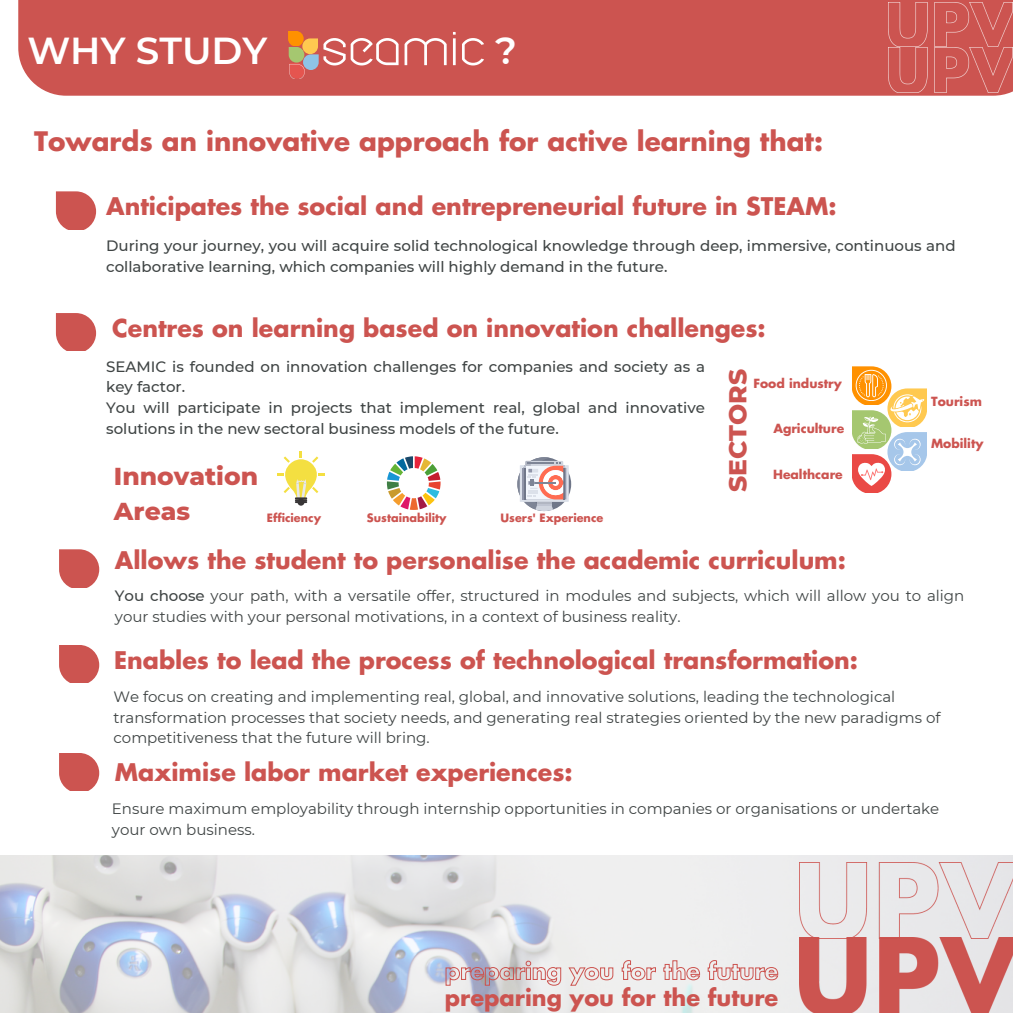
<style>
.page{position:relative;width:1013px;height:1013px;background:#fff}
.page>*{position:absolute;margin:0;border:0;box-sizing:border-box;transform-origin:0 0}
.t1{font:66.38px "Modeka";letter-spacing:-.025em;color:#fff}
.t2{font:600 37.5px "Montserrat";color:#fff}
.t3{font:700 26.25px "Futura LT Pro";color:#cc5450}
.t4{font:800 25px/34.8px "Montserrat";color:#cc5450}
.t5{font:700 23.75px "Futura LT Pro";color:#cc5450}
.t6{font:700 22.5px "Futura LT Pro";color:#cc5450}
.t7{font:15px/20.6px "Montserrat";color:#3f4444}
.t8{font:500 15px/20.6px "Montserrat";color:#3f4444}
.t9{font:700 12.38px "Futura LT Pro";color:#cc5450}
.t10{font:700 11.25px "Futura LT Pro";color:#cc5450}
.s1{font-weight:500}
</style>
<div class="page">
<div style="left:18px;top:0;width:994px;height:96px;background:#cc5450"></div>
<img style="left:888px;top:3px;width:124px;height:89px">
<img style="left:0;top:855px;width:1012px;height:157px">
<img style="left:799px;top:862px;width:213px;height:150px">
<svg style="left:56px;top:192px;width:40px;height:37px"></svg>
<svg style="left:517px;top:457px;width:51px;height:55px"></svg>
<svg style="left:387px;top:456px;width:53px;height:54px"></svg>
<div style="left:297px;top:498px;width:7px;height:7px;background:#383536;border-radius:50%"></div>
<svg style="left:277px;top:451px;width:48px;height:52px"></svg>
<svg style="left:852px;top:367px;width:74px;height:125px"></svg>
<svg style="left:56px;top:313px;width:40px;height:38px;background:#d26a66"></svg>
<svg style="left:59px;top:549px;width:40px;height:38px;background:#d26a67"></svg>
<svg style="left:59px;top:645px;width:40px;height:37px"></svg>
<svg style="left:59px;top:753px;width:40px;height:37px"></svg>
<svg style="left:445px;top:959px;width:333px;height:27px"></svg>
<svg style="left:288px;top:31px;width:31px;height:47px"></svg>
<p class="t1" style="left:320px;top:14px;width:166px">seamic</p>
<p class="t2" style="left:27px;top:27px;width:241px">WHY STUDY</p>
<p class="t2" style="left:495px;top:27px;width:23px">?</p>
<p class="t3" style="left:34px;top:130px;width:790px">Towards an innovative approach for active learning that:</p>
<p class="t5" style="left:106px;top:195px;width:731px">Anticipates the social and entrepreneurial future in STEAM:</p>
<p class="t8" style="left:106px;top:235px;width:851px">During your journey, you will acquire solid technological knowledge through deep, immersive, continuous and collaborative learning, which companies will highly demand in the future.</p>
<p class="t5" style="left:112px;top:318px;width:655px">Centres on learning based on innovation challenges:</p>
<p class="t8" style="left:106px;top:356px;width:600px">SEAMIC is founded on innovation challenges for companies and society as a key factor.</p>
<p class="t8" style="left:106px;top:397px;width:600px">You will participate in projects that implement real, global and innovative solutions in the new sectoral business models of the future.</p>
<p class="t4" style="left:114px;top:459px;width:146px">Innovation<br>Areas</p>
<p class="t10" style="left:267px;top:513px;width:56px">Efficiency</p>
<p class="t10" style="left:367px;top:513px;width:81px">Sustainability</p>
<p class="t10" style="left:500px;top:513px;width:104px">Users' Experience</p>
<p class="t4" style="left:720px;top:492px;width:125px;rotate:-90deg">SECTORS</p>
<p class="t9" style="left:753px;top:378px;width:90px">Food industry</p>
<p class="t9" style="left:773px;top:422px;width:72px">Agriculture</p>
<p class="t9" style="left:773px;top:468px;width:71px">Healthcare</p>
<p class="t5" style="left:115px;top:549px;width:732px">Allows the student to personalise the academic curriculum:</p>
<p class="t9" style="left:931px;top:396px;width:52px">Tourism</p>
<p class="t9" style="left:931px;top:438px;width:54px">Mobility</p>
<p class="t7" style="left:115px;top:585px;width:851px"><span class="s1">You choose</span> your path, with a versatile offer, structured in modules and subjects, which will allow you to align your studies with your personal motivations, in a context of business reality.</p>
<p class="t5" style="left:114px;top:649px;width:745px">Enables to lead the process of technological transformation:</p>
<p class="t7" style="left:113px;top:686px;width:828px">We focus on creating and implementing real, global, and innovative solutions, leading the technological transformation processes that society needs, and generating real strategies oriented by the new paradigms of competitiveness that the future will bring.</p>
<p class="t5" style="left:115px;top:761px;width:459px">Maximise labor market experiences:</p>
<p class="t7" style="left:112px;top:798px;width:829px">Ensure maximum employability through internship opportunities in companies or organisations or undertake your own business.</p>
<p class="t6" style="left:445px;top:987px;width:335px">preparing you for the future</p>
</div>
